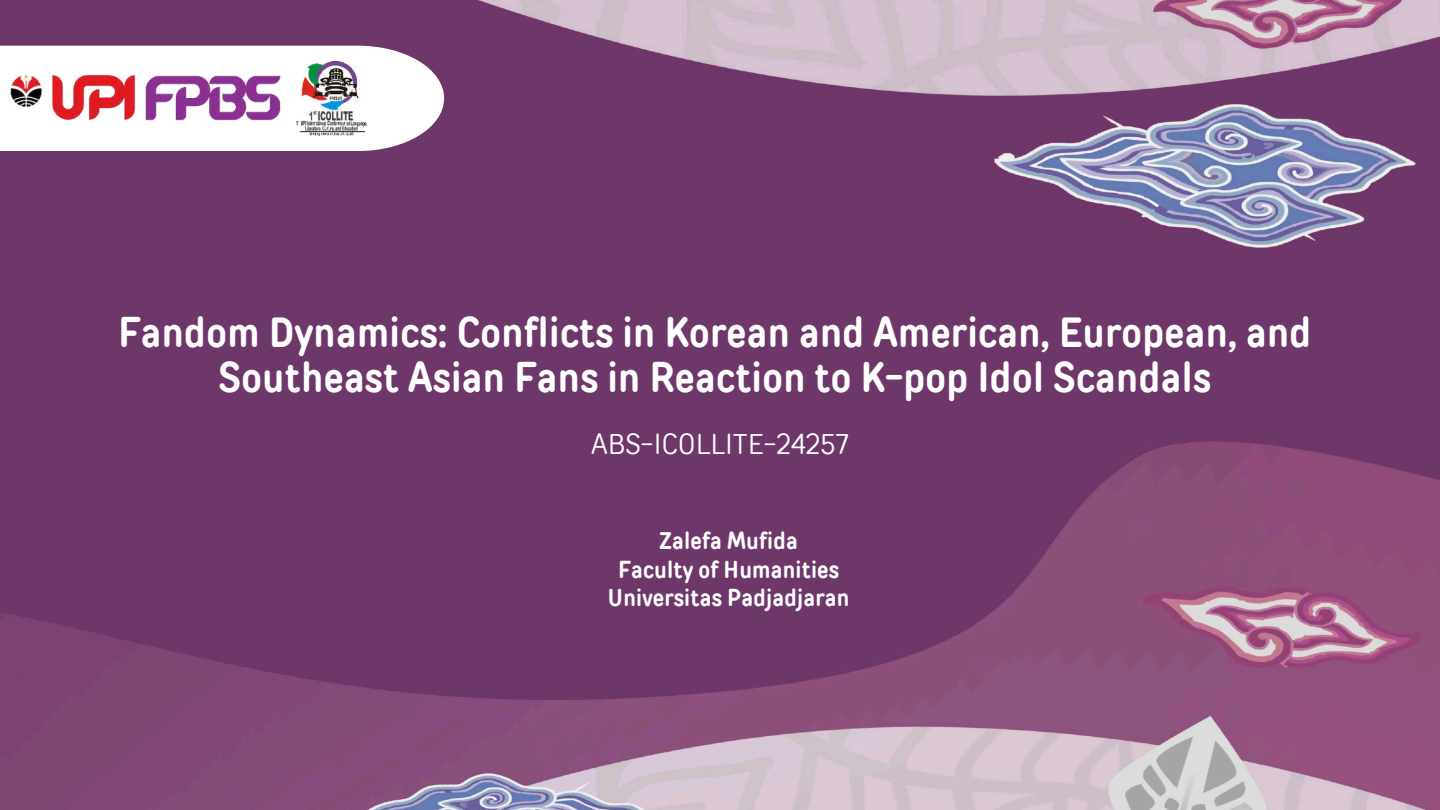
<style>
.page{position:relative;width:1440px;height:810px;background:#fff}
.page>*{position:absolute;margin:0;border:0;box-sizing:border-box;transform-origin:0 0}
.t1{font:700 42px/45px "TT Rounds Condensed";letter-spacing:.01em;color:#fff;text-align:center}
.t2{font:28.4px "TT Rounds Condensed";letter-spacing:.01em;color:#fff}
.t3{font:700 24px/28.5px "TT Rounds Condensed";letter-spacing:.01em;color:#fff;text-align:center}
</style>
<div class="page">
<img style="left:0;top:0;width:1440px;height:810px">
<svg style="left:0;top:46px;width:444px;height:105px"></svg>
<img style="left:0;top:66px;width:290px;height:64px">
<img style="left:297px;top:62px;width:70px;height:73px">
<p class="t1" style="left:118px;top:310px;width:1195px">Fandom Dynamics: Conflicts in Korean and American, European, and<br>Southeast Asian Fans in Reaction to K-pop Idol Scandals</p>
<p class="t2" style="left:592px;top:427px;width:258px">ABS-ICOLLITE-24257</p>
<p class="t3" style="left:608px;top:526px;width:243px">Zalefa Mufida<br>Faculty of Humanities<br>Universitas Padjadjaran</p>
</div>
